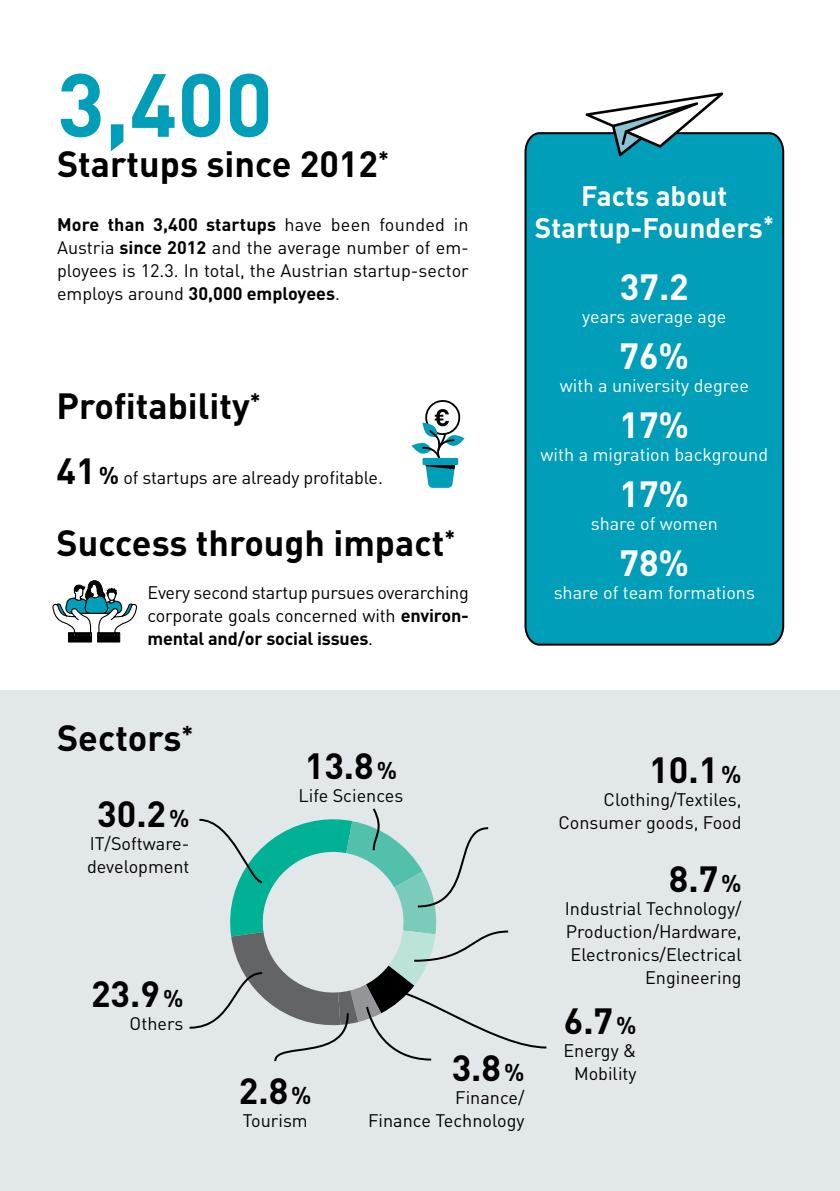
<style>
.page{position:relative;width:840px;height:1191px;background:#fff}
.page>*{position:absolute;margin:0;border:0;box-sizing:border-box;transform-origin:0 0}
.t1{font:700 88px "DIN Pro";color:#009eb8}
.t2{font:700 36px "DIN Pro";color:#000}
.t3{font:700 36px "DIN Pro";color:#fff}
.t4{font:700 28px/32px "DIN Pro";color:#fff;text-align:center}
.t5{font:18px/23px "DIN Pro";color:#000;text-align:right}
.t6{font:18px "DIN Pro";color:#fff}
.s1{font-weight:700}
.s2{font-weight:700;font-size:36px}
.s3{font-weight:700;font-size:24px}
.s4{font-size:24px}
</style>
<div class="page">
<div style="left:0;top:691px;width:839px;height:500px;background:#e2e7ea"></div>
<svg style="left:189px;top:808px;width:358px;height:254px"></svg>
<div style="left:524px;top:132px;width:260px;height:514px;background:#009eb8"></div>
<svg style="left:585px;top:92px;width:138px;height:64px"></svg>
<svg style="left:52px;top:580px;width:85px;height:62px"></svg>
<svg style="left:411px;top:400px;width:53px;height:88px"></svg>
<h1 class="t1" style="left:57px;top:45px;width:217px">3,400</h1>
<h2 class="t2" style="left:57px;top:139px;width:333px">Startups since 2012<sup>*</sup></h2>
<p class="t5" style="left:57px;top:212px;width:413px;text-align:justify"><span class="s1">More than 3,400 startups</span> have been founded in Austria <span class="s1">since 2012</span> and the average number of em&shy;ployees is 12.3. In total, the Austrian startup-sector employs around <span class="s1">30,000 employees</span>.</p>
<h2 class="t2" style="left:57px;top:382px;width:205px">Profitability<sup>*</sup></h2>
<p class="t5" style="left:57px;top:465px;width:327px"><span class="s2">41</span><span class="s3">%</span> of startups are already profitable.</p>
<h2 class="t2" style="left:57px;top:518px;width:400px">Success through impact<sup>*</sup></h2>
<p class="t5" style="left:147px;top:580px;width:323px;text-align:justify">Every second startup pursues overarching corporate goals concerned with <span class="s1">environ&shy;mental and/or social issues</span>.</p>
<h3 class="t4" style="left:534px;top:179px;width:240px">Facts about<br>Startup-Founders<sup>*</sup></h3>
<h2 class="t3" style="left:619px;top:262px;width:70px">37.2</h2>
<p class="t6" style="left:582px;top:304px;width:145px">years average age</p>
<h2 class="t3" style="left:619px;top:331px;width:71px">76%</h2>
<p class="t6" style="left:559px;top:373px;width:190px">with a university degree</p>
<h2 class="t3" style="left:619px;top:400px;width:71px">17%</h2>
<p class="t6" style="left:540px;top:442px;width:229px">with a migration background</p>
<h2 class="t3" style="left:619px;top:469px;width:71px">17%</h2>
<p class="t6" style="left:590px;top:511px;width:129px">share of women</p>
<h2 class="t3" style="left:619px;top:538px;width:71px">78%</h2>
<p class="t6" style="left:553px;top:580px;width:203px">share of team formations</p>
<h2 class="t2" style="left:57px;top:713px;width:138px">Sectors<sup>*</sup></h2>
<h2 class="t2" style="left:97px;top:789px;width:94px">30.2<span class="s4">%</span></h2>
<p class="t5" style="left:87px;top:831px;width:104px;text-align:left">IT/Software&shy;development</p>
<h2 class="t2" style="left:91px;top:969px;width:94px">23.9<span class="s4">%</span></h2>
<p class="t5" style="left:130px;top:1011px;width:55px">Others</p>
<h2 class="t2" style="left:304px;top:741px;width:94px">13.8<span class="s4">%</span></h2>
<p class="t5" style="left:298px;top:783px;width:106px">Life Sciences</p>
<h2 class="t2" style="left:239px;top:1066px;width:74px">2.8<span class="s4">%</span></h2>
<p class="t5" style="left:242px;top:1108px;width:67px">Tourism</p>
<h2 class="t2" style="left:451px;top:1043px;width:74px">3.8<span class="s4">%</span></h2>
<p class="t5" style="left:368px;top:1085px;width:158px">Finance/<br>Finance Technology</p>
<h2 class="t2" style="left:649px;top:745px;width:94px">10.1<span class="s4">%</span></h2>
<p class="t5" style="left:558px;top:787px;width:185px">Clothing/Textiles,<br>Consumer goods, Food</p>
<h2 class="t2" style="left:668px;top:854px;width:74px">8.7<span class="s4">%</span></h2>
<p class="t5" style="left:564px;top:895px;width:178px">Industrial Technology/<br>Production/Hardware,<br>Electronics/Electrical<br>Engineering</p>
<h2 class="t2" style="left:563px;top:996px;width:74px">6.7<span class="s4">%</span></h2>
<p class="t5" style="left:563px;top:1038px;width:75px">Energy &amp;</p>
<p class="t5" style="left:573px;top:1061px;width:64px">Mobility</p>
</div>
